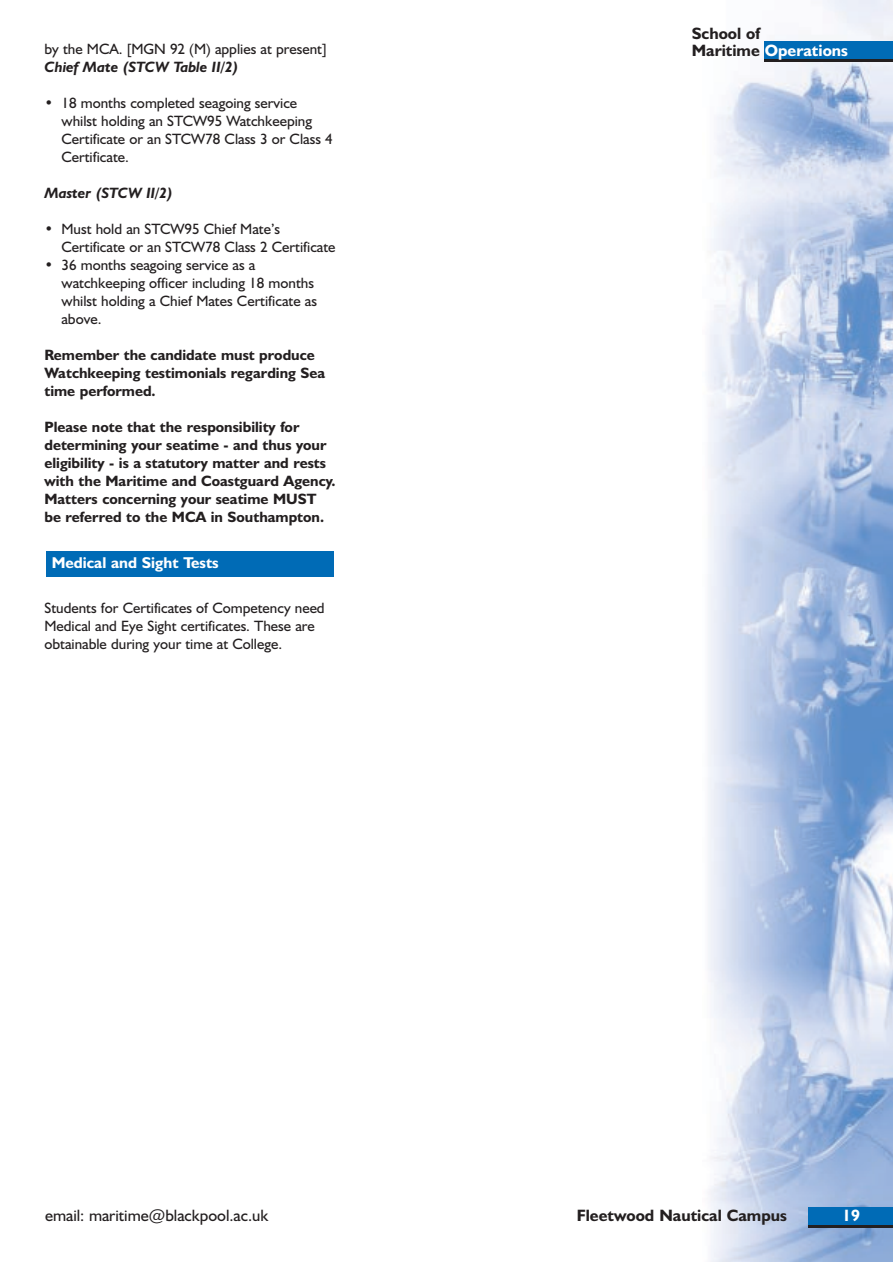
<style>
.page{position:relative;width:893px;height:1262px;background:#fff}
.page>*{position:absolute;margin:0;border:0;box-sizing:border-box;transform-origin:0 0}
.t1{font:700 16.5px/16.8px "Humanist 521 BT";color:#231f20}
.t2{font:16.5px "Humanist 521 BT";color:#231f20}
.t3{font:700 16.5px "Humanist 521 BT";color:#fff}
.t4{font:700 15.75px "Humanist 521 BT";color:#fff}
.t5{font:15px/18px "Humanist 521 BT";color:#231f20}
.t6{font:700 15px/18px "Humanist 521 BT";color:#231f20}
.t7{font:italic 700 15px "Humanist 521 BT";color:#231f20}
.s1{color:#fff}
</style>
<div class="page">
<img style="left:708px;top:0;width:184px;height:1262px">
<div style="left:764px;top:41px;width:128px;height:21px;background:#006bb6"></div>
<div style="left:808px;top:1207px;width:84px;height:21px;background:#006bb6"></div>
<hr style="left:808px;top:1225px;width:84px;height:3px;background:#231f20">
<hr style="left:764px;top:59px;width:128px;height:3px;background:#231f20">
<div style="left:46px;top:551px;width:287px;height:25px;background:#006bb6"></div>
<p class="t5" style="left:44px;top:42px;width:284px">by the MCA. [MGN 92 (M) applies at present]</p>
<p class="t7" style="left:44px;top:62px;width:195px">Chief Mate (STCW Table II/2)</p>
<p class="t5" style="left:61px;top:96px;width:273px;text-indent:-17px">• 18 months completed seagoing service whilst holding an STCW95 Watchkeeping Certificate or an STCW78 Class 3 or Class 4<br>Certificate.</p>
<p class="t7" style="left:44px;top:188px;width:130px">Master (STCW II/2)</p>
<p class="t5" style="left:61px;top:222px;width:275px;text-indent:-17px">• Must hold an STCW95 Chief Mate’s<br>Certificate or an STCW78 Class 2 Certificate</p>
<p class="t5" style="left:61px;top:258px;width:257px;text-indent:-17px">• 36 months seagoing service as a watchkeeping officer including 18 months whilst holding a Chief Mates Certificate as above.</p>
<p class="t6" style="left:44px;top:348px;width:282px">Remember the candidate must produce<br>Watchkeeping testimonials regarding Sea time performed.</p>
<p class="t6" style="left:44px;top:420px;width:293px">Please note that the responsibility for determining your seatime - and thus your eligibility - is a statutory matter and rests with the Maritime and Coastguard Agency.<br>Matters concerning your seatime MUST be referred to the MCA in Southampton.</p>
<p class="t4" style="left:52px;top:557px;width:168px">Medical and Sight Tests</p>
<p class="t5" style="left:44px;top:600px;width:282px">Students for Certificates of Competency need<br>Medical and Eye Sight certificates. These are obtainable during your time at College.</p>
<p class="t1" style="left:691px;top:26px;width:158px">School of<br>Maritime <span class="s1">Operations</span></p>
<p class="t2" style="left:45px;top:1209px;width:225px">email: maritime@blackpool.ac.uk</p>
<p class="t1" style="left:576px;top:1209px;width:212px">Fleetwood Nautical Campus</p>
<p class="t3" style="left:842px;top:1209px;width:19px">19</p>
</div>
